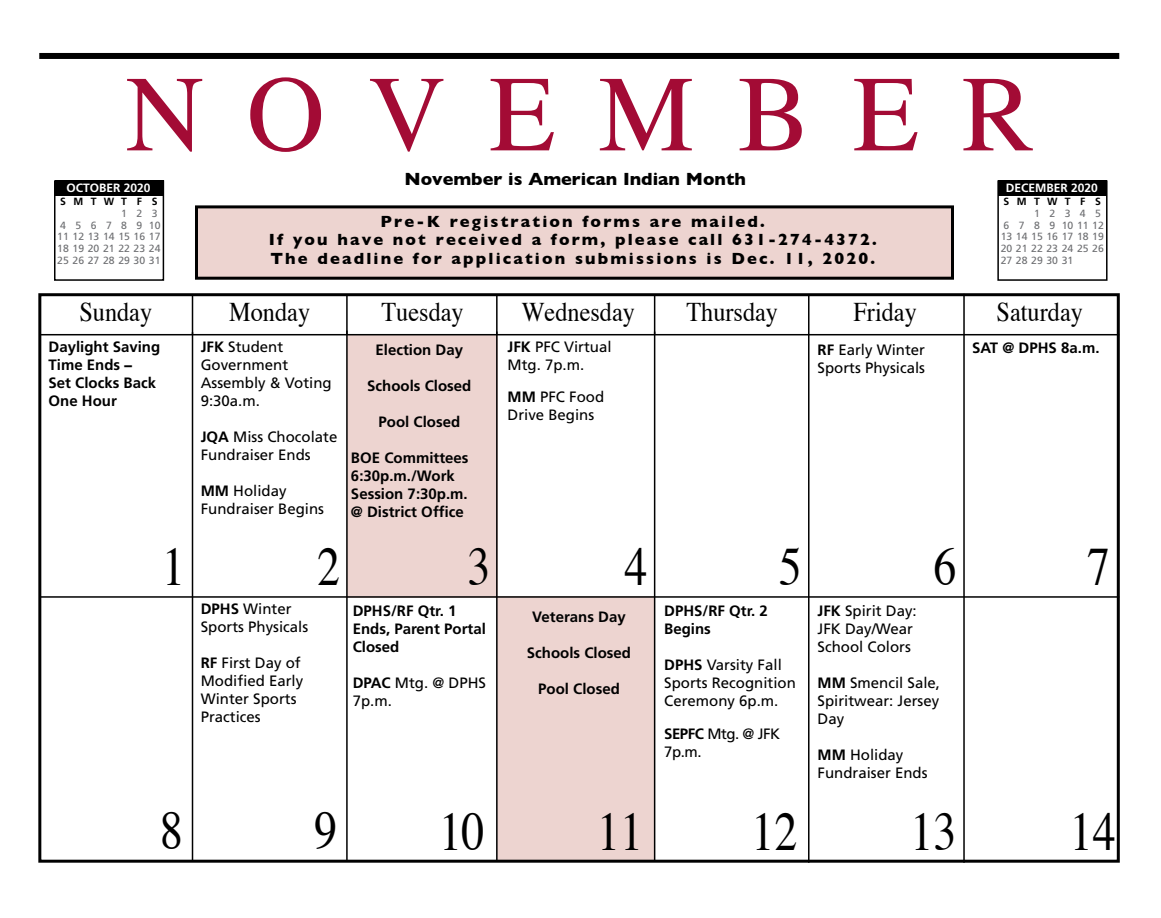
<style>
.page{position:relative;width:1161px;height:918px;background:#fff}
.page>*{position:absolute;margin:0;border:0;box-sizing:border-box;transform-origin:0 0}
.t1{font:108px "Times";letter-spacing:.4em;color:#a30b35}
.t2{font:54px "Times";color:#000;scale:.85 1}
.t3{font:27px "Times";color:#000;scale:.9 1}
.t4{font:700 18px "Gill Sans";color:#000}
.t5{font:700 16.5px/18.6px "Gill Sans";letter-spacing:.13em;color:#000;text-align:center}
.t6{font:15px/18px "Frutiger";color:#000}
.t7{font:700 15px/18px "Frutiger";color:#000}
.t8{font:700 12px "Frutiger";color:#fff}
.t9{font:10.5px/11.6px "Frutiger";color:#6d6e71}
.t10{font:700 10.5px "Frutiger";color:#000}
.s1{font-family:"Gill Sans"}
.s2{font-weight:700}
</style>
<div class="page">
<div style="left:497px;top:596px;width:157px;height:265px;background:#edd4d0"></div>
<div style="left:347px;top:335px;width:151px;height:263px;background:#edd4d0"></div>
<div style="left:38px;top:293px;width:1082px;height:570px;border:3px solid #000"></div>
<div style="left:196px;top:207px;width:756px;height:71px;background:#edd4d0"></div>
<div style="left:195px;top:205px;width:759px;height:75px;border:3px solid #000"></div>
<hr style="left:192px;top:295px;width:1px;height:39px;background:#000">
<hr style="left:192px;top:332px;width:1px;height:530px;background:#000">
<div style="left:39px;top:53px;width:1080px;height:6px;background:#000"></div>
<hr style="left:346px;top:294px;width:2px;height:40px;background:#000">
<hr style="left:346px;top:330px;width:2px;height:530px;background:#000">
<hr style="left:496px;top:332px;width:2px;height:529px;background:#000">
<hr style="left:496px;top:295px;width:2px;height:40px;background:#000">
<hr style="left:654px;top:332px;width:1px;height:528px;background:#000">
<hr style="left:654px;top:295px;width:1px;height:39px;background:#000">
<hr style="left:808px;top:294px;width:2px;height:41px;background:#000">
<hr style="left:808px;top:335px;width:2px;height:528px;background:#000">
<hr style="left:963px;top:294px;width:2px;height:569px;background:#000">
<hr style="left:39px;top:334px;width:1080px;height:1px;background:#000">
<hr style="left:39px;top:596px;width:1080px;height:2px;background:#000">
<div style="left:54px;top:180px;width:110px;height:101px;border:2px solid #000"></div>
<div style="left:55px;top:181px;width:109px;height:15px;background:#000"></div>
<div style="left:997px;top:180px;width:111px;height:101px;border:2px solid #000"></div>
<div style="left:998px;top:181px;width:109px;height:15px;background:#000"></div>
<h1 class="t1" style="left:126px;top:13px;width:910px">NOVEMBER</h1>
<p class="t8" style="left:67px;top:181px;width:86px">OCTOBER 2020</p>
<p class="t10" style="left:60px;top:195px;width:7px">S</p>
<p class="t9" style="left:57px;top:219px;width:105px">4<br>11 12 13 14 15 16 17<br>18 19 20 21 22 23 24<br>25 26 27 28 29 30 31</p>
<p class="t10" style="left:152px;top:195px;width:7px">S</p>
<p class="t9" style="left:149px;top:208px;width:13px">3<br>10</p>
<p class="t10" style="left:73px;top:195px;width:11px">M</p>
<p class="t9" style="left:75px;top:219px;width:7px">5</p>
<p class="t10" style="left:91px;top:195px;width:7px">T</p>
<p class="t9" style="left:91px;top:219px;width:7px">6</p>
<p class="t10" style="left:104px;top:195px;width:12px">W</p>
<p class="t9" style="left:106px;top:219px;width:7px">7</p>
<p class="t10" style="left:137px;top:195px;width:7px">F</p>
<p class="t9" style="left:137px;top:208px;width:7px">2<br>9</p>
<p class="t10" style="left:121px;top:195px;width:7px">T</p>
<p class="t9" style="left:121px;top:208px;width:7px">1<br>8</p>
<p class="t4" style="left:404px;top:164px;width:343px">November is American Indian Month</p>
<p class="t5" style="left:269px;top:211px;width:610px">Pre-K registration forms are mailed.<br>If you have not received a form, please call 631-274-4372.<br>The deadline for application submissions is Dec. 11, 2020.</p>
<p class="t8" style="left:1006px;top:181px;width:94px">DECEMBER 2020</p>
<p class="t10" style="left:1004px;top:195px;width:7px">S</p>
<p class="t9" style="left:1001px;top:219px;width:105px">6<br>13 14 15 16 17 18 19<br>20 21 22 23 24 25 26<br>27 28 29 30 31</p>
<p class="t10" style="left:1095px;top:195px;width:7px">S</p>
<p class="t9" style="left:1095px;top:208px;width:7px">5</p>
<p class="t10" style="left:1017px;top:195px;width:11px">M</p>
<p class="t9" style="left:1019px;top:219px;width:7px">7</p>
<p class="t10" style="left:1034px;top:195px;width:7px">T</p>
<p class="t9" style="left:1034px;top:208px;width:7px">1<br>8</p>
<p class="t10" style="left:1047px;top:195px;width:12px">W</p>
<p class="t9" style="left:1049px;top:208px;width:7px">2<br>9</p>
<p class="t10" style="left:1080px;top:195px;width:7px">F</p>
<p class="t9" style="left:1062px;top:208px;width:44px;text-align:center">4<br>10 11 12</p>
<p class="t10" style="left:1065px;top:195px;width:7px">T</p>
<p class="t9" style="left:1065px;top:208px;width:7px">3</p>
<h3 class="t3" style="left:79px;top:286px;width:83px">Sunday</h3>
<h3 class="t3" style="left:229px;top:286px;width:91px">Monday</h3>
<h3 class="t3" style="left:381px;top:286px;width:93px">Tuesday</h3>
<h3 class="t3" style="left:522px;top:286px;width:127px">Wednesday</h3>
<h3 class="t3" style="left:686px;top:286px;width:103px">Thursday</h3>
<h3 class="t3" style="left:853px;top:286px;width:72px">Friday</h3>
<h3 class="t3" style="left:997px;top:286px;width:97px">Saturday</h3>
<p class="t7" style="left:49px;top:338px;width:113px">Daylight Saving<br>Time Ends <span class="s1">–<br></span>Set Clocks Back<br>One Hour</p>
<p class="t6" style="left:201px;top:338px;width:132px"><span class="s2">JFK</span> Student<br>Government<br>Assembly &amp; Voting<br>9:30a.m.</p>
<p class="t6" style="left:201px;top:428px;width:138px"><span class="s2">JQA</span> Miss Chocolate<br>Fundraiser Ends</p>
<p class="t6" style="left:201px;top:482px;width:125px"><span class="s2">MM</span> Holiday<br>Fundraiser Begins</p>
<p class="t7" style="left:376px;top:341px;width:89px">Election Day</p>
<p class="t7" style="left:367px;top:377px;width:106px">Schools Closed</p>
<p class="t7" style="left:379px;top:413px;width:83px">Pool Closed</p>
<p class="t7" style="left:351px;top:449px;width:119px">BOE Committees<br>6:30p.m./Work<br>Session 7:30p.m. @ District Office</p>
<p class="t6" style="left:508px;top:338px;width:105px"><span class="s2">JFK</span> PFC Virtual<br>Mtg. 7p.m.</p>
<p class="t6" style="left:508px;top:388px;width:98px"><span class="s2">MM</span> PFC Food<br>Drive Begins</p>
<p class="t6" style="left:818px;top:341px;width:109px"><span class="s2">RF</span> Early Winter<br>Sports Physicals</p>
<p class="t7" style="left:972px;top:339px;width:129px">SAT @ DPHS 8a.m.</p>
<h2 class="t2" style="left:162px;top:517px;width:29px">1</h2>
<h2 class="t2" style="left:317px;top:517px;width:29px">2</h2>
<h2 class="t2" style="left:624px;top:517px;width:28px">4</h2>
<h2 class="t2" style="left:779px;top:517px;width:28px">5</h2>
<h2 class="t2" style="left:934px;top:517px;width:28px">6</h2>
<h2 class="t2" style="left:1087px;top:517px;width:28px">7</h2>
<h2 class="t2" style="left:468px;top:517px;width:28px">3</h2>
<p class="t6" style="left:201px;top:600px;width:109px"><span class="s2">DPHS</span> Winter<br>Sports Physicals</p>
<p class="t6" style="left:201px;top:654px;width:104px"><span class="s2">RF</span> First Day of<br>Modified Early<br>Winter Sports<br>Practices</p>
<p class="t7" style="left:353px;top:601px;width:135px">DPHS/RF Qtr. 1<br>Ends, Parent Portal<br>Closed</p>
<p class="t6" style="left:353px;top:673px;width:135px"><span class="s2">DPAC</span> Mtg. @ DPHS<br>7p.m.</p>
<p class="t7" style="left:532px;top:608px;width:95px">Veterans Day</p>
<p class="t7" style="left:527px;top:644px;width:106px">Schools Closed</p>
<p class="t7" style="left:538px;top:680px;width:83px">Pool Closed</p>
<p class="t7" style="left:664px;top:601px;width:105px">DPHS/RF Qtr. 2<br>Begins</p>
<p class="t6" style="left:664px;top:655px;width:133px"><span class="s2">DPHS</span> Varsity Fall<br>Sports Recognition<br>Ceremony 6p.m.</p>
<p class="t6" style="left:664px;top:724px;width:118px"><span class="s2">SEPFC</span> Mtg. @ JFK<br>7p.m.</p>
<p class="t6" style="left:818px;top:601px;width:101px"><span class="s2">JFK</span> Spirit Day:<br>JFK Day/Wear<br>School Colors</p>
<p class="t6" style="left:818px;top:673px;width:124px;text-align:justify"><span class="s2">MM</span> Smencil Sale, Spiritwear: Jersey Day</p>
<p class="t6" style="left:818px;top:745px;width:112px"><span class="s2">MM</span> Holiday<br>Fundraiser Ends</p>
<h2 class="t2" style="left:160px;top:781px;width:29px">8</h2>
<h2 class="t2" style="left:314px;top:781px;width:29px">9</h2>
<h2 class="t2" style="left:439px;top:781px;width:55px">10</h2>
<h2 class="t2" style="left:597px;top:781px;width:56px">11</h2>
<h2 class="t2" style="left:751px;top:781px;width:55px">12</h2>
<h2 class="t2" style="left:911px;top:781px;width:55px">13</h2>
<h2 class="t2" style="left:1070px;top:781px;width:55px">14</h2>
</div>
